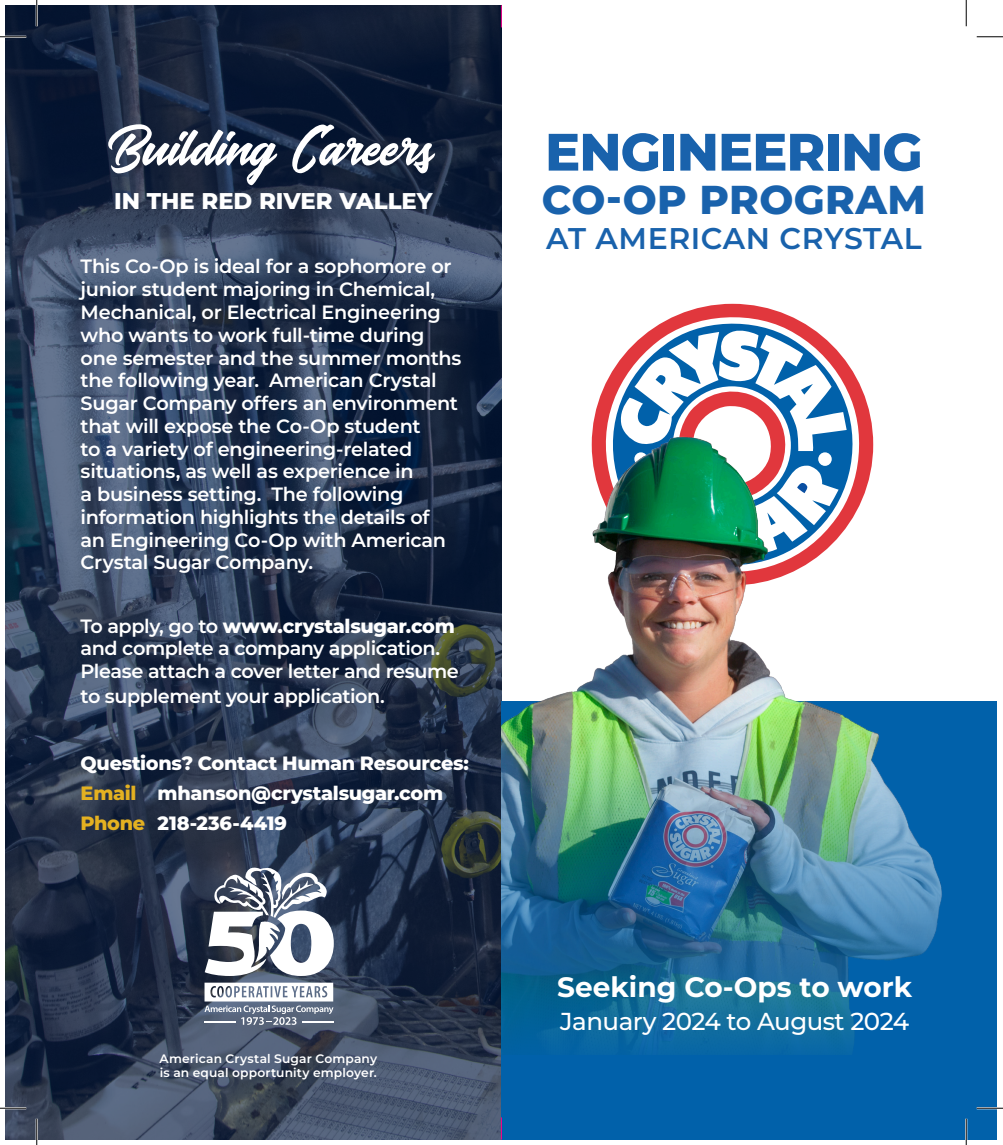
<style>
.page{position:relative;width:1003px;height:1145px;background:#fff}
.page>*{position:absolute;margin:0;border:0;box-sizing:border-box;transform-origin:0 0}
.t1{font:64.75px "Baksoda";color:#fff}
.t2{font:800 52.5px "Montserrat";letter-spacing:-.02em;color:#1962ac}
.t3{font:800 40.25px "Montserrat";letter-spacing:.01em;color:#1962ac}
.t4{font:600 29.93px "Montserrat";letter-spacing:.02em;color:#1962ac}
.t5{font:700 28px "Montserrat";color:#fff}
.t6{font:500 24.5px "Montserrat";letter-spacing:-.02em;color:#fff}
.t7{font:800 22.75px "Montserrat";color:#fff}
.t8{font:600 19.25px/22.8px "Montserrat";letter-spacing:-.015em;color:#fff}
.t9{font:800 19.25px/29.9px "Montserrat";letter-spacing:-.015em;color:#fff}
.t10{font:600 12.25px/14px "Montserrat";letter-spacing:.015em;color:#fff}
.s1{font-weight:800}
.s2{color:#e4b121}
</style>
<div class="page">
<svg style="left:5px;top:5px;width:496px;height:1134px;background:#27364e"></svg>
<svg style="left:673px;top:309px;width:119px;height:8px"></svg>
<svg style="left:651px;top:317px;width:163px;height:13px"></svg>
<svg style="left:625px;top:330px;width:214px;height:23px"></svg>
<img style="left:501px;top:353px;width:496px;height:349px">
<img style="left:501px;top:702px;width:496px;height:437px">
<svg style="left:501px;top:5px;width:1px;height:22px"></svg>
<svg style="left:501px;top:1117px;width:1px;height:22px"></svg>
<svg style="left:205px;top:867px;width:129px;height:109px"></svg>
<svg style="left:204px;top:982px;width:129px;height:42px"></svg>
<hr style="left:0;top:36px;width:26px;height:2px;background:#fff">
<hr style="left:0;top:1107px;width:26px;height:2px;background:#fff">
<hr style="left:976px;top:1107px;width:27px;height:2px;background:#fff">
<hr style="left:36px;top:0;width:2px;height:26px;background:#fff">
<hr style="left:36px;top:1118px;width:2px;height:26px;background:#fff">
<hr style="left:965px;top:1118px;width:2px;height:26px;background:#fff">
<svg style="left:0;top:36px;width:26px;height:1px"></svg>
<svg style="left:976px;top:36px;width:27px;height:1px"></svg>
<svg style="left:0;top:1107px;width:26px;height:1px"></svg>
<svg style="left:976px;top:1107px;width:27px;height:1px"></svg>
<svg style="left:36px;top:0;width:1px;height:26px"></svg>
<svg style="left:36px;top:1118px;width:1px;height:26px"></svg>
<svg style="left:966px;top:0;width:1px;height:26px"></svg>
<svg style="left:966px;top:1118px;width:1px;height:26px"></svg>
<h1 class="t1" style="left:108px;top:111px;width:325px">Building Careers</h1>
<p class="t7" style="left:114px;top:186px;width:320px">IN THE RED RIVER VALLEY</p>
<p class="t8" style="left:81px;top:255px;width:382px">This Co-Op is ideal for a sophomore or junior student majoring in Chemical, Mechanical, or Electrical Engineering who wants to work full-time during one semester and the summer months the following year. American Crystal Sugar Company offers an environment that will expose the Co-Op student<br>to a variety of engineering-related situations, as well as experience in<br>a business setting. The following information highlights the details of<br>an Engineering Co-Op with American Crystal Sugar Company.</p>
<p class="t8" style="left:81px;top:614px;width:380px">To apply, go to <span class="s1">www.crystalsugar.com </span>and complete a company application.<br>Please attach a cover letter and resume</p>
<p class="t8" style="left:81px;top:684px;width:306px">to supplement your application.</p>
<p class="t9" style="left:81px;top:748px;width:390px">Questions? Contact Human Resources:<br><span class="s2">Email</span> mhanson@crystalsugar.com<br><span class="s2">Phone</span> 218-236-4419</p>
<p class="t10" style="left:160px;top:1051px;width:219px">American Crystal Sugar Company is an equal opportunity employer.</p>
<h2 class="t2" style="left:545px;top:117px;width:379px">ENGINEERING</h2>
<h3 class="t3" style="left:542px;top:173px;width:385px">CO-OP PROGRAM</h3>
<h3 class="t4" style="left:546px;top:219px;width:377px">AT AMERICAN CRYSTAL</h3>
<h3 class="t5" style="left:557px;top:968px;width:356px">Seeking Co-Ops to work</h3>
<p class="t6" style="left:560px;top:1005px;width:351px">January 2024 to August 2024</p>
</div>
